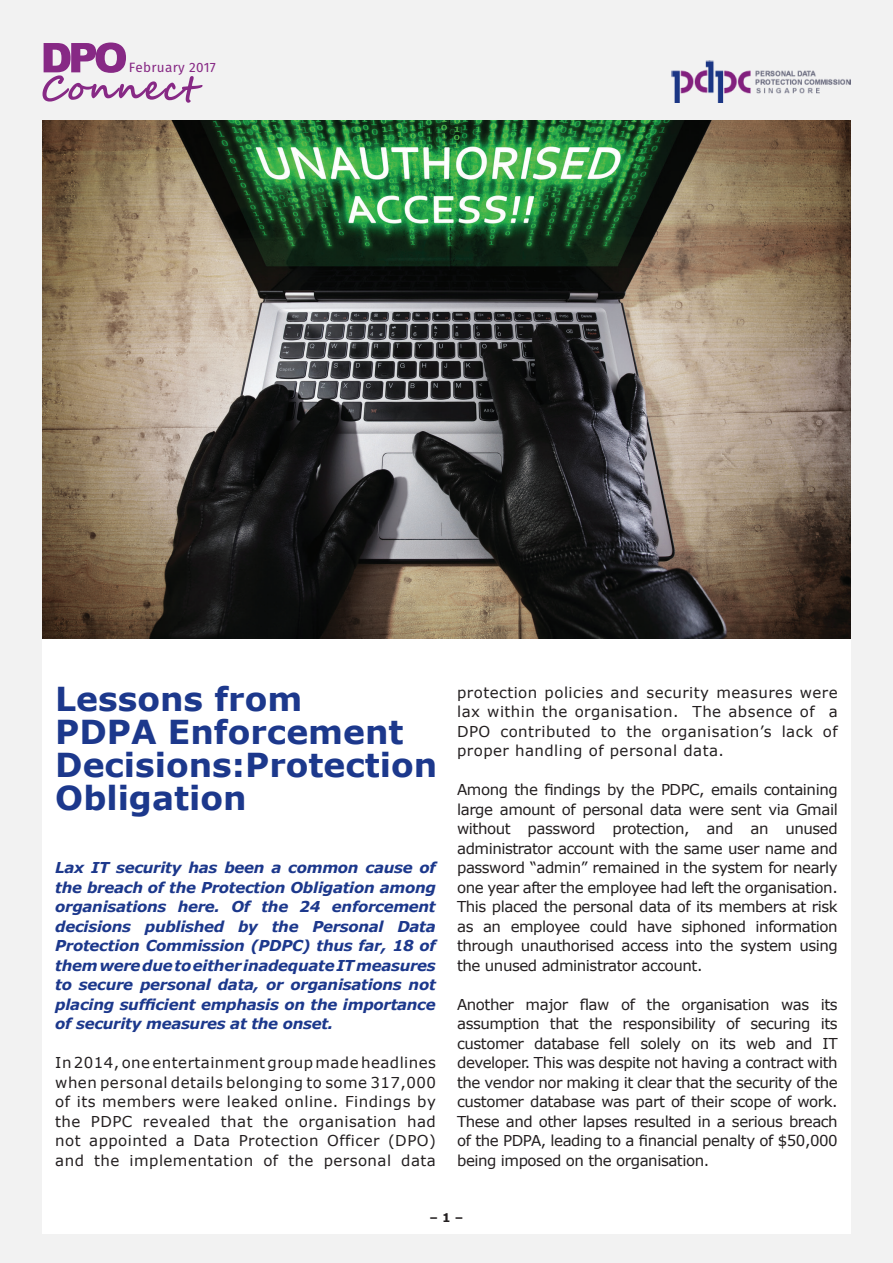
<style>
.page{position:relative;width:893px;height:1263px;background:#f2f2f2}
.page>*{position:absolute;margin:0;border:0;box-sizing:border-box;transform-origin:0 0}
.t1{font:700 33px/33px "Verdana";color:#1c388c}
.t2{font:15px/19.5px "Verdana";color:#231f20;text-align:justify}
.t3{font:italic 700 15px/19.5px "Verdana";letter-spacing:-.02em;color:#1c388c;text-align:justify}
.t4{font:13.5px "Fira Sans";letter-spacing:.02em;color:#872985}
.t5{font:700 12px "Verdana";color:#231f20}
</style>
<div class="page">
<div style="left:43px;top:639px;width:807px;height:594px;background:#fff"></div>
<img style="left:671px;top:60px;width:179px;height:43px">
<svg style="left:43px;top:43px;width:159px;height:60px"></svg>
<img style="left:43px;top:121px;width:807px;height:518px">
<p class="t4" style="left:129px;top:58px;width:88px">February 2017</p>
<p class="t1" style="left:55px;top:682px;width:383px">Lessons from<br>PDPA Enforcement<br>Decisions:Protection<br>Obligation</p>
<p class="t3" style="left:55px;top:857px;width:382px">Lax IT security has been a common cause of the breach of the Protection Obligation among organisations here. Of the 24 enforcement decisions published by the Personal Data Protection Commission (PDPC) thus far, 18 of them were due to either inadequate IT measures to secure personal data, or organisations not placing sufficient emphasis on the importance of security measures at the onset.</p>
<p class="t2" style="left:55px;top:1053px;width:382px">In 2014, one entertainment group made headlines when personal details belonging to some 317,000 of its members were leaked online. Findings by the PDPC revealed that the organisation had not appointed a Data Protection Officer (DPO) and the implementation of the personal data</p>
<p class="t2" style="left:457px;top:682px;width:382px">protection policies and security measures were lax within the organisation. The absence of a DPO contributed to the organisation’s lack of proper handling of personal data.</p>
<p class="t2" style="left:457px;top:780px;width:382px">Among the findings by the PDPC, emails containing large amount of personal data were sent via Gmail without password protection, and an unused administrator account with the same user name and password “admin” remained in the system for nearly one year after the employee had left the organisation.<br>This placed the personal data of its members at risk as an employee could have siphoned information through unauthorised access into the system using the unused administrator account.</p>
<p class="t2" style="left:457px;top:994px;width:382px">Another major flaw of the organisation was its assumption that the responsibility of securing its customer database fell solely on its web and IT developer. This was despite not having a contract with the vendor nor making it clear that the security of the customer database was part of their scope of work.<br>These and other lapses resulted in a serious breach of the PDPA, leading to a financial penalty of $50,000 being imposed on the organisation.</p>
<p class="t5" style="left:430px;top:1209px;width:35px">– 1 –</p>
</div>
